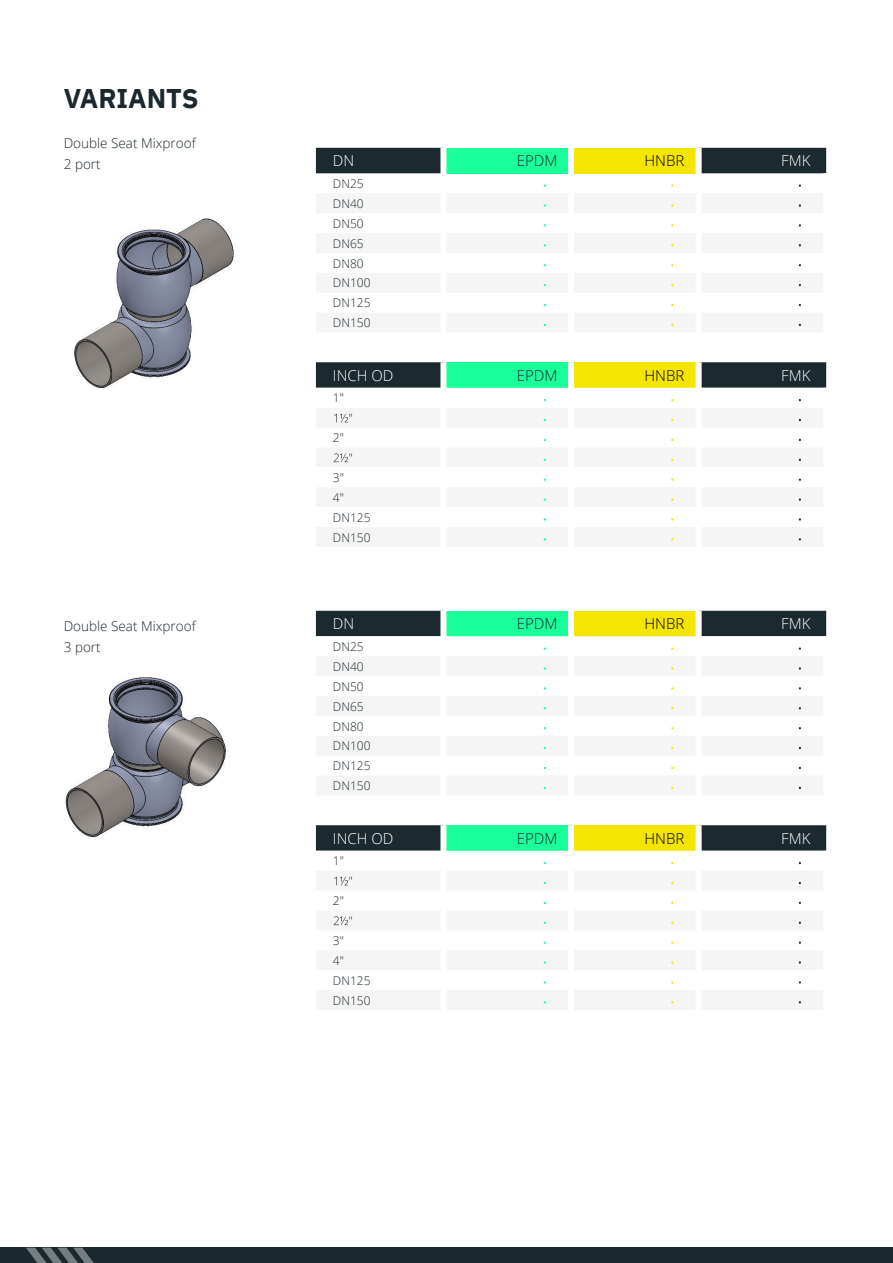
<style>
.page{position:relative;width:893px;height:1263px;background:#fff}
.page>*{position:absolute;margin:0;border:0;box-sizing:border-box;transform-origin:0 0}
.t1{font:700 27px "IBM Plex Sans";color:#1c282e}
.t2{font:300 15px "Open Sans";color:#fff}
.t3{font:300 15px "Open Sans";color:#1c292e}
.t4{font:300 15px "Open Sans";color:#000}
.Platte_tekst{font:300 13.5px "Open Sans";color:#1c282e}
.t5{font:300 12px/20px "Open Sans";color:#1c292e}
</style>
<div class="page">
<img style="left:65px;top:677px;width:161px;height:161px">
<img style="left:74px;top:218px;width:160px;height:170px">
<div style="left:699px;top:527px;width:127px;height:20px;background:#f5f5f5"></div>
<div style="left:571px;top:527px;width:128px;height:20px;background:#f5f5f5"></div>
<div style="left:443px;top:527px;width:128px;height:20px;background:#f5f5f5"></div>
<div style="left:316px;top:527px;width:127px;height:20px;background:#f5f5f5"></div>
<div style="left:316px;top:148px;width:510px;height:25px;background:#1c292e"></div>
<div style="left:443px;top:148px;width:128px;height:25px;background:#1aff99"></div>
<div style="left:571px;top:148px;width:128px;height:25px;background:#f4e501"></div>
<div style="left:440px;top:148px;width:6px;height:25px;background:#fff"></div>
<div style="left:568px;top:148px;width:6px;height:25px;background:#fff"></div>
<div style="left:696px;top:148px;width:6px;height:25px;background:#fff"></div>
<div style="left:316px;top:611px;width:510px;height:25px;background:#1c292e"></div>
<div style="left:443px;top:611px;width:128px;height:25px;background:#1aff99"></div>
<div style="left:571px;top:611px;width:128px;height:25px;background:#f4e501"></div>
<svg style="left:316px;top:636px;width:507px;height:14px"></svg>
<div style="left:440px;top:611px;width:6px;height:25px;background:#fff"></div>
<div style="left:440px;top:636px;width:6px;height:20px;background:#fff"></div>
<div style="left:568px;top:636px;width:6px;height:20px;background:#fff"></div>
<div style="left:696px;top:636px;width:6px;height:20px;background:#fff"></div>
<div style="left:568px;top:611px;width:6px;height:25px;background:#fff"></div>
<div style="left:696px;top:611px;width:6px;height:25px;background:#fff"></div>
<svg style="left:316px;top:362px;width:510px;height:26px;background:#212e33"></svg>
<div style="left:443px;top:362px;width:128px;height:26px;background:#1aff99"></div>
<div style="left:571px;top:362px;width:128px;height:26px;background:#f4e501"></div>
<div style="left:440px;top:362px;width:6px;height:26px;background:#fff"></div>
<div style="left:440px;top:527px;width:6px;height:20px;background:#fff"></div>
<div style="left:568px;top:527px;width:6px;height:20px;background:#fff"></div>
<div style="left:696px;top:527px;width:6px;height:20px;background:#fff"></div>
<div style="left:568px;top:362px;width:6px;height:26px;background:#fff"></div>
<div style="left:696px;top:362px;width:6px;height:26px;background:#fff"></div>
<div style="left:823px;top:527px;width:6px;height:20px;background:#fff"></div>
<svg style="left:334px;top:414px;width:18px;height:8px"></svg>
<svg style="left:334px;top:453px;width:18px;height:9px"></svg>
<svg style="left:316px;top:825px;width:510px;height:26px;background:#212e33"></svg>
<div style="left:443px;top:825px;width:128px;height:26px;background:#1aff99"></div>
<div style="left:571px;top:825px;width:128px;height:26px;background:#f4e501"></div>
<div style="left:440px;top:825px;width:6px;height:26px;background:#fff"></div>
<div style="left:568px;top:825px;width:6px;height:26px;background:#fff"></div>
<div style="left:696px;top:825px;width:6px;height:26px;background:#fff"></div>
<svg style="left:334px;top:877px;width:18px;height:8px"></svg>
<svg style="left:334px;top:916px;width:18px;height:9px"></svg>
<div style="left:0;top:1247px;width:893px;height:16px;background:#1b282e"></div>
<svg style="left:26px;top:1247px;width:68px;height:16px"></svg>
<p class="t1" style="left:64px;top:77px;width:136px">VARIANTS</p>
<p class="Platte_tekst" style="left:64px;top:134px;width:133px">Double Seat Mixproof</p>
<p class="Platte_tekst" style="left:64px;top:155px;width:38px">2 port</p>
<p class="Platte_tekst" style="left:64px;top:617px;width:133px">Double Seat Mixproof</p>
<p class="Platte_tekst" style="left:64px;top:638px;width:38px">3 port</p>
<p class="t2" style="left:333px;top:151px;width:23px">DN</p>
<p class="t3" style="left:517px;top:151px;width:42px">EPDM</p>
<p class="t4" style="left:644px;top:151px;width:41px">HNBR</p>
<p class="t2" style="left:781px;top:151px;width:31px">FMK</p>
<p class="t5" style="left:333px;top:173px;width:39px">DN25<br>DN40<br>DN50<br>DN65<br>DN80<br>DN100<br>DN125<br>DN150</p>
<p class="t2" style="left:333px;top:365px;width:62px">INCH OD</p>
<p class="t3" style="left:517px;top:365px;width:42px">EPDM</p>
<p class="t4" style="left:644px;top:365px;width:41px">HNBR</p>
<p class="t2" style="left:781px;top:365px;width:31px">FMK</p>
<p class="t5" style="left:333px;top:388px;width:13px">1"</p>
<p class="t5" style="left:333px;top:428px;width:13px">2"</p>
<p class="t5" style="left:333px;top:467px;width:39px">3"<br>4"<br>DN125<br>DN150</p>
<p class="t2" style="left:333px;top:614px;width:23px">DN</p>
<p class="t3" style="left:517px;top:614px;width:42px">EPDM</p>
<p class="t4" style="left:644px;top:614px;width:41px">HNBR</p>
<p class="t2" style="left:781px;top:614px;width:31px">FMK</p>
<p class="t5" style="left:333px;top:636px;width:39px">DN25<br>DN40<br>DN50<br>DN65<br>DN80<br>DN100<br>DN125<br>DN150</p>
<p class="t2" style="left:333px;top:828px;width:62px">INCH OD</p>
<p class="t3" style="left:517px;top:828px;width:42px">EPDM</p>
<p class="t4" style="left:644px;top:828px;width:41px">HNBR</p>
<p class="t2" style="left:781px;top:828px;width:31px">FMK</p>
<p class="t5" style="left:333px;top:851px;width:13px">1"</p>
<p class="t5" style="left:333px;top:890px;width:13px">2"</p>
<p class="t5" style="left:333px;top:930px;width:39px">3"<br>4"<br>DN125<br>DN150</p>
</div>
